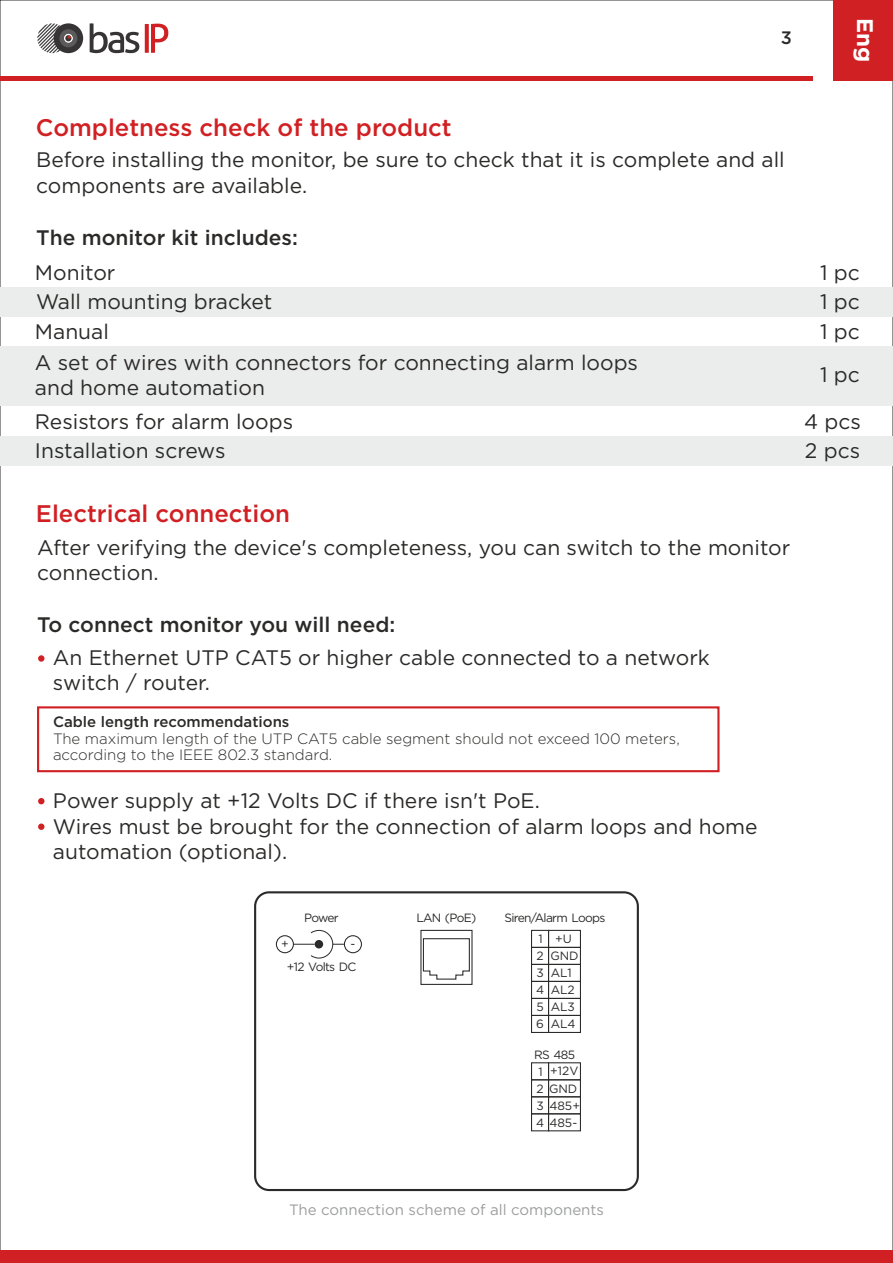
<style>
.page{position:relative;width:893px;height:1263px;background:#fff}
.page>*{position:absolute;margin:0;border:0;box-sizing:border-box;transform-origin:0 0}
.t1{font:500 24px "Gotham Pro";color:#d12023}
.t2{font:700 22.5px "Gotham Pro";color:#fefefe}
.t3{font:21px/25.5px "Gotham Pro";color:#2b2a29}
.t4{font:500 21px "Gotham Pro";color:#2b2a29}
.t5{font:500 18px "Gotham Pro";color:#2b2a29}
.t6{font:300 15px/16.5px "Gotham Pro";color:#2b2a29}
.t7{font:15px "Gotham Pro";color:#9d9e9e}
.t8{font:500 15px "Gotham Pro";color:#2b2a29}
.t9{font:12px/17px "Gotham Pro";letter-spacing:-.06em;color:#2b2a29;text-align:right}
.t10{font:12px/17.1px "Gotham Pro";color:#2b2a29;text-align:center}
</style>
<div class="page">
<hr style="left:0;top:77px;width:812px;height:4px;background:#d12023">
<div style="left:0;top:1250px;width:893px;height:13px;background:#d12023"></div>
<div style="left:833px;top:0;width:60px;height:81px;background:#d12023"></div>
<div style="left:0;top:347px;width:893px;height:59px;background:#ebecec"></div>
<div style="left:0;top:287px;width:893px;height:30px;background:#ebecec"></div>
<div style="left:0;top:436px;width:893px;height:30px;background:#ebecec"></div>
<div style="left:38px;top:655px;width:6px;height:7px;background:#d12023;border-radius:50%"></div>
<div style="left:37px;top:706px;width:682px;height:66px;border:2px solid #d12023"></div>
<svg style="left:38px;top:798px;width:6px;height:6px"></svg>
<div style="left:38px;top:823px;width:6px;height:7px;background:#d12023;border-radius:50%"></div>
<svg style="left:90px;top:23px;width:49px;height:30px"></svg>
<svg style="left:145px;top:24px;width:23px;height:29px"></svg>
<svg style="left:37px;top:23px;width:46px;height:30px"></svg>
<div style="left:254px;top:891px;width:385px;height:300px;border:2px solid #2b2a29;border-radius:14px"></div>
<div style="left:276px;top:935px;width:18px;height:18px;border:1px solid #2b2a29;border-radius:50%"></div>
<div style="left:344px;top:935px;width:18px;height:18px;border:1px solid #2b2a29;border-radius:50%"></div>
<svg style="left:293px;top:930px;width:51px;height:28px"></svg>
<div style="left:420px;top:930px;width:53px;height:55px;border:1px solid #2b2a29"></div>
<svg style="left:422px;top:938px;width:48px;height:42px"></svg>
<div style="left:548px;top:930px;width:33px;height:18px;border:1px solid #2b2a29"></div>
<div style="left:531px;top:930px;width:18px;height:18px;border:1px solid #2b2a29"></div>
<div style="left:548px;top:947px;width:33px;height:18px;border:1px solid #2b2a29"></div>
<div style="left:531px;top:947px;width:18px;height:18px;border:1px solid #2b2a29"></div>
<div style="left:548px;top:964px;width:33px;height:18px;border:1px solid #2b2a29"></div>
<div style="left:531px;top:964px;width:18px;height:18px;border:1px solid #2b2a29"></div>
<div style="left:548px;top:981px;width:33px;height:18px;border:1px solid #2b2a29"></div>
<div style="left:531px;top:981px;width:18px;height:18px;border:1px solid #2b2a29"></div>
<div style="left:548px;top:998px;width:33px;height:18px;border:1px solid #2b2a29"></div>
<div style="left:531px;top:998px;width:18px;height:18px;border:1px solid #2b2a29"></div>
<div style="left:548px;top:1015px;width:33px;height:18px;border:1px solid #2b2a29"></div>
<div style="left:531px;top:1015px;width:18px;height:18px;border:1px solid #2b2a29"></div>
<div style="left:548px;top:1062px;width:33px;height:18px;border:1px solid #2b2a29"></div>
<div style="left:531px;top:1062px;width:18px;height:18px;border:1px solid #2b2a29"></div>
<div style="left:548px;top:1079px;width:33px;height:18px;border:1px solid #2b2a29"></div>
<div style="left:531px;top:1079px;width:18px;height:18px;border:1px solid #2b2a29"></div>
<div style="left:548px;top:1096px;width:33px;height:18px;border:1px solid #2b2a29"></div>
<div style="left:531px;top:1096px;width:18px;height:18px;border:1px solid #2b2a29"></div>
<div style="left:548px;top:1113px;width:33px;height:18px;border:1px solid #2b2a29"></div>
<div style="left:531px;top:1113px;width:18px;height:18px;border:1px solid #2b2a29"></div>
<p class="t5" style="left:781px;top:31px;width:13px">3</p>
<p class="t2" style="left:874px;top:18px;width:46px;rotate:90deg">Eng</p>
<p class="t1" style="left:36px;top:119px;width:417px">Completness check of the product</p>
<p class="t3" style="left:36px;top:149px;width:750px">Before installing the monitor, be sure to check that it is complete and all components are available.</p>
<p class="t4" style="left:36px;top:229px;width:263px">The monitor kit includes:</p>
<p class="t3" style="left:35px;top:261px;width:82px">Monitor</p>
<p class="t3" style="left:36px;top:291px;width:238px">Wall mounting bracket</p>
<p class="t3" style="left:35px;top:320px;width:75px">Manual</p>
<p class="t3" style="left:35px;top:351px;width:605px">A set of wires with connectors for connecting alarm loops and home automation</p>
<p class="t3" style="left:35px;top:408px;width:260px;line-height:29.7px">Resistors for alarm loops<br>Installation screws</p>
<p class="t3" style="left:820px;top:259px;width:41px;line-height:29.8px;text-align:justify">1 pc 1 pc 1 pc</p>
<p class="t3" style="left:820px;top:363px;width:41px">1 pc</p>
<p class="t3" style="left:804px;top:408px;width:58px;line-height:29.7px">4 pcs<br>2 pcs</p>
<p class="t1" style="left:36px;top:504px;width:256px">Electrical connection</p>
<p class="t3" style="left:37px;top:536px;width:754px">After verifying the device's completeness, you can switch to the monitor connection.</p>
<p class="t4" style="left:37px;top:616px;width:359px">To connect monitor you will need:</p>
<p class="t3" style="left:53px;top:646px;width:658px">An Ethernet UTP CAT5 or higher cable connected to a network switch / router.</p>
<p class="t8" style="left:53px;top:716px;width:238px">Cable length recommendations</p>
<p class="t6" style="left:53px;top:731px;width:628px">The maximum length of the UTP CAT5 cable segment should not exceed 100 meters, according to the IEEE 802.3 standard.</p>
<p class="t3" style="left:53px;top:789px;width:706px">Power supply at +12 Volts DC if there isn't PoE.<br>Wires must be brought for the connection of alarm loops and home automation (optional).</p>
<p class="t9" style="left:304px;top:910px;width:36px">Power</p>
<p class="t9" style="left:416px;top:910px;width:61px">LAN (PoE)</p>
<p class="t9" style="left:281px;top:936px;width:9px">+</p>
<p class="t9" style="left:287px;top:933px;width:71px;line-height:23px">-<br>+12 Volts DC</p>
<p class="t9" style="left:505px;top:910px;width:102px">Siren/Alarm Loops</p>
<p class="t9" style="left:536px;top:931px;width:10px;text-align:left">1<br>2<br>3<br>4<br>5<br>6</p>
<p class="t10" style="left:550px;top:931px;width:30px">+U<br>GND<br>AL1<br>AL2<br>AL3<br>AL4</p>
<p class="t10" style="left:534px;top:1047px;width:45px;text-align:left">RS 485<br>1<br>2 GND<br>3<br>4 485-</p>
<p class="t9" style="left:550px;top:1063px;width:30px">+12V</p>
<p class="t9" style="left:549px;top:1098px;width:32px">485+</p>
<p class="t7" style="left:289px;top:1204px;width:316px">The connection scheme of all components</p>
</div>
